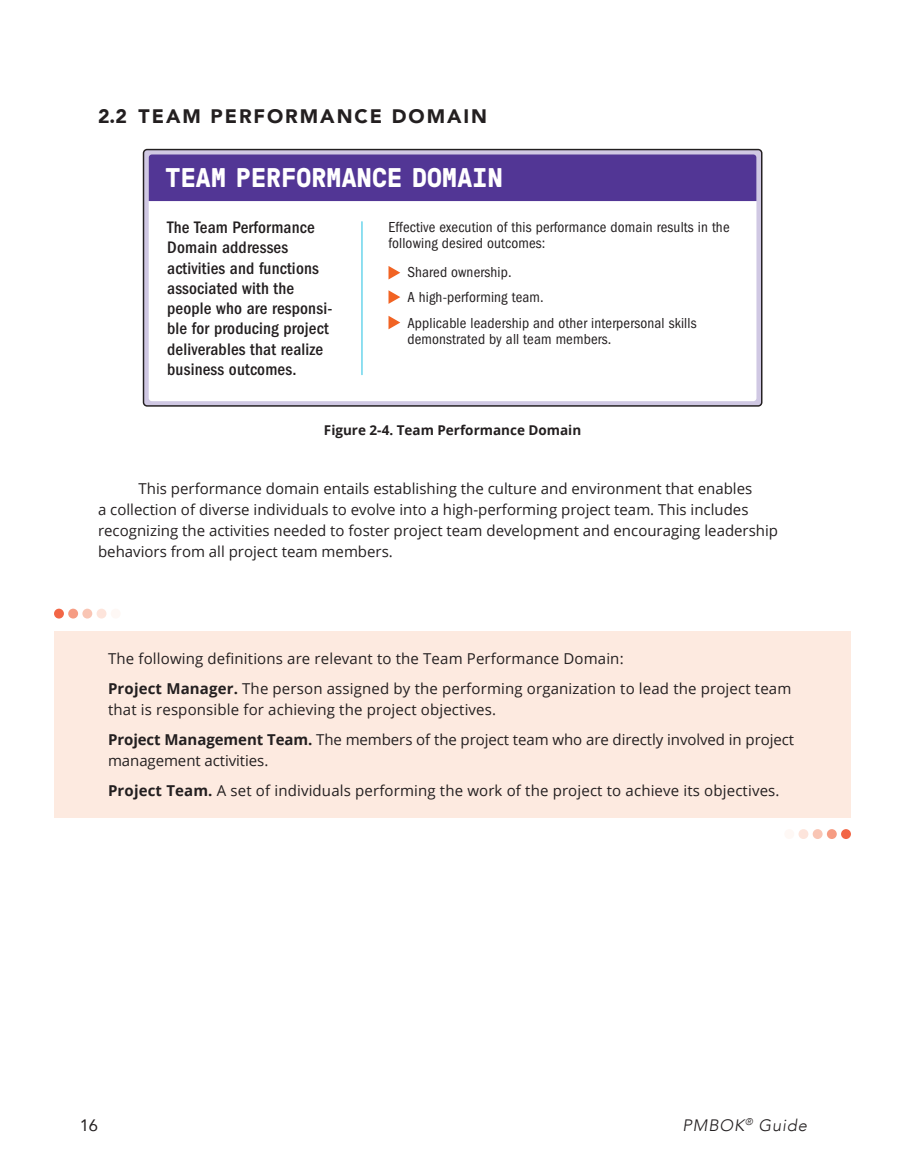
<style>
.page{position:relative;width:905px;height:1175px;background:#fff}
.page>*{position:absolute;margin:0;border:0;box-sizing:border-box;transform-origin:0 0}
.t1{font:700 27px "GT Pressura Mono";letter-spacing:.01em;color:#fff}
.Title_x_x{font:900 19.5px "Avenir";letter-spacing:.1em;color:#231f20}
.t2{font:500 condensed 17.25px/20.2px "Franklin Gothic";letter-spacing:.01em;color:#231f20}
.t3{font:italic 300 16.5px "Avenir";letter-spacing:.05em;color:#231f20}
.t4{font:16.5px "Avenir";color:#231f20}
.Sidebars___Callouts{font:15px/21px "Open Sans";letter-spacing:.01em;color:#231f20}
.Paragraph{font:15px/21px "Open Sans";color:#231f20}
.t5{font:condensed 15px/25.2px "Franklin Gothic";letter-spacing:.01em;color:#231f20}
.Tables___Figures{font:700 13.5px "Open Sans";color:#231f20}
.s1{font-weight:700}
</style>
<div class="page">
<div style="left:143px;top:150px;width:618px;height:256px;background:#d0c8e3;border-radius:4px"></div>
<div style="left:143px;top:149px;width:619px;height:257px;border:1px solid #231f20;border-radius:4px"></div>
<div style="left:149px;top:154px;width:607px;height:247px;background:#fff;border-radius:3px"></div>
<div style="left:149px;top:154px;width:607px;height:47px;background:#523695"></div>
<hr style="left:361px;top:222px;width:1px;height:153px;background:#20c0e2">
<svg style="left:388px;top:266px;width:12px;height:13px"></svg>
<svg style="left:388px;top:316px;width:12px;height:13px"></svg>
<svg style="left:388px;top:290px;width:12px;height:14px"></svg>
<div style="left:54px;top:631px;width:796px;height:186px;background:#fdeae0"></div>
<div style="left:54px;top:608px;width:10px;height:10px;background:#f26646;border-radius:50%"></div>
<svg style="left:68px;top:608px;width:10px;height:10px"></svg>
<svg style="left:82px;top:608px;width:10px;height:10px"></svg>
<div style="left:97px;top:608px;width:9px;height:10px;background:#fde4db;border-radius:50%"></div>
<div style="left:111px;top:608px;width:10px;height:10px;background:#fef8f5;border-radius:50%"></div>
<div style="left:841px;top:829px;width:9px;height:10px;background:#f26646;border-radius:50%"></div>
<svg style="left:826px;top:829px;width:10px;height:10px"></svg>
<svg style="left:812px;top:829px;width:10px;height:10px"></svg>
<div style="left:798px;top:829px;width:10px;height:10px;background:#fde4db;border-radius:50%"></div>
<div style="left:784px;top:829px;width:10px;height:10px;background:#fef8f5;border-radius:50%"></div>
<p class="Title_x_x" style="left:98px;top:99px;width:390px">2.2 TEAM PERFORMANCE DOMAIN</p>
<p class="t1" style="left:166px;top:163px;width:338px">TEAM PERFORMANCE DOMAIN</p>
<p class="t2" style="left:167px;top:217px;width:167px">The Team Performance<br>Domain addresses activities and functions associated with the people who are responsi&shy;ble for producing project deliverables that realize business outcomes.</p>
<p class="t5" style="left:388px;top:219px;width:342px;line-height:16.2px">Effective execution of this performance domain results in the following desired outcomes:</p>
<p class="t5" style="left:407px;top:260px;width:291px">Shared ownership.<br>A high-performing team.<br>Applicable leadership and other interpersonal skills</p>
<p class="t5" style="left:407px;top:326px;width:205px">demonstrated by all team members.</p>
<p class="Tables___Figures" style="left:324px;top:420px;width:259px">Figure 2-4. Team Performance Domain</p>
<p class="Paragraph" style="left:98px;top:477px;width:681px;text-indent:40px">This performance domain entails establishing the culture and environment that enables<br>a collection of diverse individuals to evolve into a high-performing project team. This includes recognizing the activities needed to foster project team development and encouraging leadership behaviors from all project team members.</p>
<p class="Sidebars___Callouts" style="left:108px;top:647px;width:517px">The following definitions are relevant to the Team Performance Domain:</p>
<p class="Sidebars___Callouts" style="left:108px;top:677px;width:684px"><span class="s1">Project Manager.</span> The person assigned by the performing organization to lead the project team that is responsible for achieving the project objectives.</p>
<p class="Sidebars___Callouts" style="left:108px;top:728px;width:687px"><span class="s1">Project Management Team.</span> The members of the project team who are directly involved in project management activities.</p>
<p class="Sidebars___Callouts" style="left:108px;top:779px;width:673px"><span class="s1">Project Team.</span> A set of individuals performing the work of the project to achieve its objectives.</p>
<p class="t4" style="left:80px;top:1111px;width:20px">16</p>
<p class="t3" style="left:682px;top:1115px;width:126px">PMBOK<sup>®</sup> Guide</p>
</div>
